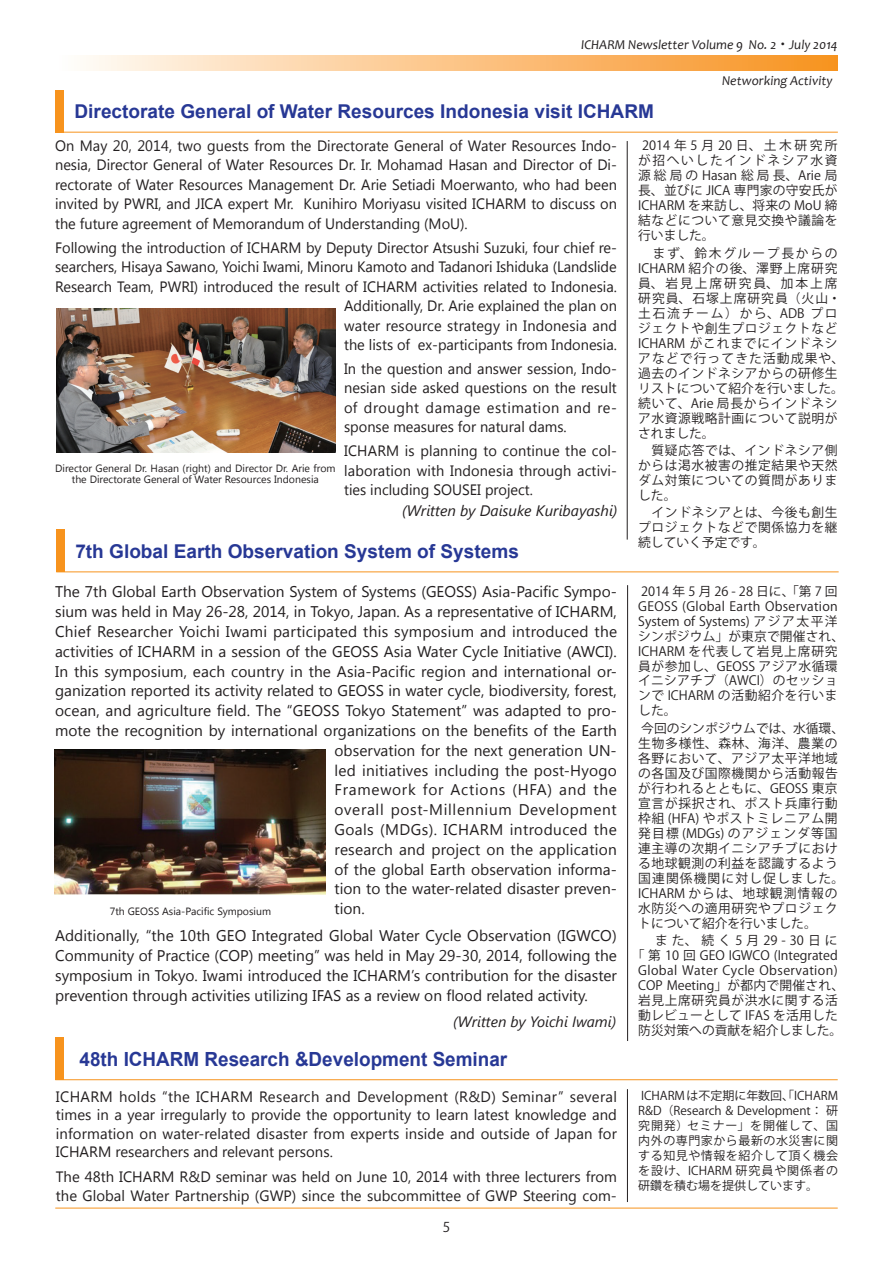
<style>
.page{position:relative;width:893px;height:1263px;background:#fff}
.page>*{position:absolute;margin:0;border:0;box-sizing:border-box;transform-origin:0 0}
.t1{font:700 19.5px "Arial";color:#273895}
.t2{font:700 19.05px "Arial";color:#273895}
.t3{font:15.45px/19.8px "Segoe UI";color:#231f20;text-align:justify}
.t4{font:15.45px "Segoe UI";letter-spacing:.045em;color:#231f20}
.t5{font:15.45px "Segoe UI";letter-spacing:.025em;color:#231f20}
.t6{font:italic 15.15px "Segoe UI";color:#231f20}
.t7{font:15px/19.5px "Segoe UI";color:#231f20;text-align:justify}
.t8{font:italic 15px "Segoe UI";color:#231f20}
.t9{font:italic 13.5px "Candara";color:#231f20}
.t10{font:13.5px "Koz Go Pro";color:#231f20}
.t11{font:12.75px/15px "Koz Go Pro";letter-spacing:.045em;color:#231f20;text-align:justify}
.t12{font:12.75px/15px "Koz Go Pro";letter-spacing:.02em;color:#231f20}
.t13{font:12px/15px "Koz Go Pro";letter-spacing:.045em;color:#231f20;text-align:justify}
.t14{font:10.5px/10.5px "Segoe UI";color:#231f20;text-align:center}
.s1{font-family:"Koz Min Pro";font-style:normal}
</style>
<div class="page">
<svg style="left:86px;top:55px;width:752px;height:15px;background:#fbc486"></svg>
<hr style="left:55px;top:1208px;width:783px;height:1px;background:#f7931d">
<hr style="left:55px;top:1079px;width:783px;height:1px;background:#f7931d">
<div style="left:55px;top:1037px;width:9px;height:42px;background:#f7931d"></div>
<div style="left:55px;top:90px;width:9px;height:43px;background:#f7931d"></div>
<hr style="left:55px;top:132px;width:783px;height:1px;background:#f7931d">
<hr style="left:627px;top:1089px;width:1px;height:113px;background:#231f20">
<hr style="left:627px;top:585px;width:1px;height:456px;background:#231f20">
<hr style="left:627px;top:141px;width:1px;height:399px;background:#231f20">
<div style="left:56px;top:530px;width:9px;height:42px;background:#f7931d"></div>
<hr style="left:56px;top:571px;width:783px;height:1px;background:#f7931d">
<img style="left:55px;top:750px;width:271px;height:145px">
<img style="left:57px;top:308px;width:279px;height:144px">
<p class="t9" style="left:581px;top:36px;width:258px">ICHARM Newsletter Volume 9 No. 2<span class="s1">・</span> July 2014</p>
<p class="t9" style="left:722px;top:72px;width:112px">Networking Activity</p>
<p class="t2" style="left:75px;top:98px;width:581px">Directorate General of Water Resources Indonesia visit ICHARM</p>
<p class="t11" style="left:638px;top:139px;width:201px;text-indent:4px">2014年5月20日、土木研究所が招へいしたインドネシア水資源総局の Hasan 総局長、Arie 局長、並びに JICA 専門家の守安氏がICHARM を来訪し、将来の MoU 締結などについて意見交換や議論を行いました。</p>
<p class="t11" style="left:638px;top:246px;width:207px;text-align:left">　まず、鈴木グループ長からの<br>ICHARM 紹介の後、澤野上席研究員、岩見上席研究員、加本上席研究員、石塚上席研究員（火山・土石流チーム）から、ADB プロジェクトや創生プロジェクトなど<br>ICHARM がこれまでにインドネシアなどで行ってきた活動成果や、過去のインドネシアからの研修生リストについて紹介を行いました。続いて、Arie 局長からインドネシア水資源戦略計画について説明がされました。</p>
<p class="t11" style="left:638px;top:443px;width:201px">　質疑応答では、インドネシア側からは渇水被害の推定結果や天然ダム対策についての質問がありました。</p>
<p class="t11" style="left:638px;top:505px;width:201px">　インドネシアとは、今後も創生プロジェクトなどで関係協力を継続していく予定です。</p>
<p class="t7" style="left:55px;top:135px;width:563px">On May 20, 2014, two guests from the Directorate General of Water Resources Indo&shy;nesia, Director General of Water Resources Dr. Ir. Mohamad Hasan and Director of Di&shy;rectorate of Water Resources Management Dr. Arie Setiadi Moerwanto, who had been invited by PWRI, and JICA expert Mr. Kunihiro Moriyasu visited ICHARM to discuss on the future agreement of Memorandum of Understanding (MoU).</p>
<p class="t7" style="left:55px;top:237px;width:563px;text-align:right">Following the introduction of ICHARM by Deputy Director Atsushi Suzuki, four chief re&shy;searchers, Hisaya Sawano, Yoichi Iwami, Minoru Kamoto and Tadanori Ishiduka (Landslide Research Team, PWRI) introduced the result of ICHARM activities related to Indonesia.<br>Additionally, Dr. Arie explained the plan on<br>water resource strategy in Indonesia and<br>the lists of ex-participants from Indonesia.</p>
<p class="t7" style="left:344px;top:358px;width:274px">In the question and answer session, Indo&shy;nesian side asked questions on the result of drought damage estimation and re&shy;sponse measures for natural dams.</p>
<p class="t7" style="left:344px;top:440px;width:274px">ICHARM is planning to continue the col&shy;laboration with Indonesia through activi&shy;ties including SOUSEI project.</p>
<p class="t6" style="left:402px;top:500px;width:217px">(Written by Daisuke Kuribayashi)</p>
<p class="t14" style="left:55px;top:462px;width:282px">Director General Dr. Hasan (right) and Director Dr. Arie from the Directorate General of Water Resources Indonesia</p>
<p class="t2" style="left:75px;top:538px;width:445px">7th Global Earth Observation System of Systems</p>
<p class="t3" style="left:55px;top:581px;width:563px">The 7th Global Earth Observation System of Systems (GEOSS) Asia-Pacific Sympo-</p>
<p class="t3" style="left:55px;top:601px;width:563px">sium was held in May 26-28, 2014, in Tokyo, Japan. As a representative of ICHARM,</p>
<p class="t3" style="left:55px;top:621px;width:563px">Chief Researcher Yoichi Iwami participated this symposium and introduced the</p>
<p class="t3" style="left:55px;top:641px;width:563px">activities of ICHARM in a session of the GEOSS Asia Water Cycle Initiative (AWCI).</p>
<p class="t3" style="left:55px;top:661px;width:563px">In this symposium, each country in the Asia-Pacific region and international or-</p>
<p class="t3" style="left:55px;top:680px;width:563px">ganization reported its activity related to GEOSS in water cycle, biodiversity, forest,</p>
<p class="t3" style="left:55px;top:700px;width:563px">ocean, and agriculture field. The “GEOSS Tokyo Statement” was adapted to pro-</p>
<p class="t3" style="left:55px;top:720px;width:563px">mote the recognition by international organizations on the benefits of the Earth</p>
<p class="t3" style="left:335px;top:740px;width:284px">observation for the next generation UN-</p>
<p class="t3" style="left:335px;top:760px;width:284px">led initiatives including the post-Hyogo</p>
<p class="t4" style="left:335px;top:779px;width:284px">Framework for Actions (HFA) and the</p>
<p class="t4" style="left:335px;top:799px;width:284px">overall post-Millennium Development</p>
<p class="t5" style="left:335px;top:819px;width:284px">Goals (MDGs). ICHARM introduced the</p>
<p class="t3" style="left:335px;top:839px;width:284px">research and project on the application</p>
<p class="t3" style="left:335px;top:859px;width:284px">of the global Earth observation informa-</p>
<p class="t3" style="left:335px;top:878px;width:284px">tion to the water-related disaster preven-</p>
<p class="t3" style="left:335px;top:898px;width:32px">tion.</p>
<p class="t3" style="left:55px;top:925px;width:563px">Additionally, “the 10th GEO Integrated Global Water Cycle Observation (IGWCO)<br>Community of Practice (COP) meeting” was held in May 29-30, 2014, following the symposium in Tokyo. Iwami introduced the ICHARM’s contribution for the disaster prevention through activities utilizing IFAS as a review on flood related activity.</p>
<p class="t14" style="left:110px;top:906px;width:163px">7th GEOSS Asia-Pacific Symposium</p>
<p class="t8" style="left:453px;top:1011px;width:164px">(Written by Yoichi Iwami)</p>
<h1 class="t1" style="left:80px;top:1046px;width:429px">48th ICHARM Research &amp;Development Seminar</h1>
<p class="t7" style="left:56px;top:1087px;width:563px;line-height:18.5px">ICHARM holds “the ICHARM Research and Development (R&amp;D) Seminar” several times in a year irregularly to provide the opportunity to learn latest knowledge and information on water-related disaster from experts inside and outside of Japan for ICHARM researchers and relevant persons.</p>
<p class="t7" style="left:56px;top:1167px;width:562px;line-height:18.5px">The 48th ICHARM R&amp;D seminar was held on June 10, 2014 with three lecturers from the Global Water Partnership (GWP) since the subcommittee of GWP Steering com-</p>
<p class="t10" style="left:443px;top:1219px;width:9px">5</p>
<p class="t12" style="left:638px;top:584px;width:207px">2014 年 5 月 26 - 28 日に、「第 7 回<br>GEOSS (Global Earth Observation<br>System of Systems) アジア太平洋シンポジウム」が東京で開催され、<br>ICHARM を代表して岩見上席研究員が参加し、GEOSS アジア水循環イニシアチブ（AWCI）のセッションで ICHARM の活動紹介を行いました。</p>
<p class="t11" style="left:638px;top:721px;width:207px;text-align:left">今回のシンポジウムでは、水循環、生物多様性、森林、海洋、農業の各野において、アジア太平洋地域の各国及び国際機関から活動報告が行われるとともに、GEOSS 東京宣言が採択され、ポスト兵庫行動枠組 (HFA) やポストミレニアム開発目標 (MDGs) のアジェンダ等国連主導の次期イニシアチブにおける地球観測の利益を認識するよう国連関係機関に対し促しました。<br>ICHARM からは、地球観測情報の水防災への適用研究やプロジェクトについて紹介を行いました。</p>
<p class="t12" style="left:632px;top:933px;width:214px;text-align:center">　また、続く5月29 - 30日に「第 10 回 GEO IGWCO (Integrated<br>Global Water Cycle Observation)<br>COP Meeting」が都内で開催され、岩見上席研究員が洪水に関する活動レビューとして IFAS を活用した防災対策への貢献を紹介しました。</p>
<p class="t13" style="left:638px;top:1088px;width:201px">ICHARM は不定期に年数回、「ICHARM R&amp;D（Research &amp; Development：研究開発）セミナー」を開催して、国内外の専門家から最新の水災害に関する知見や情報を紹介して頂く機会を設け、ICHARM 研究員や関係者の研鑽を積む場を提供しています。</p>
</div>
